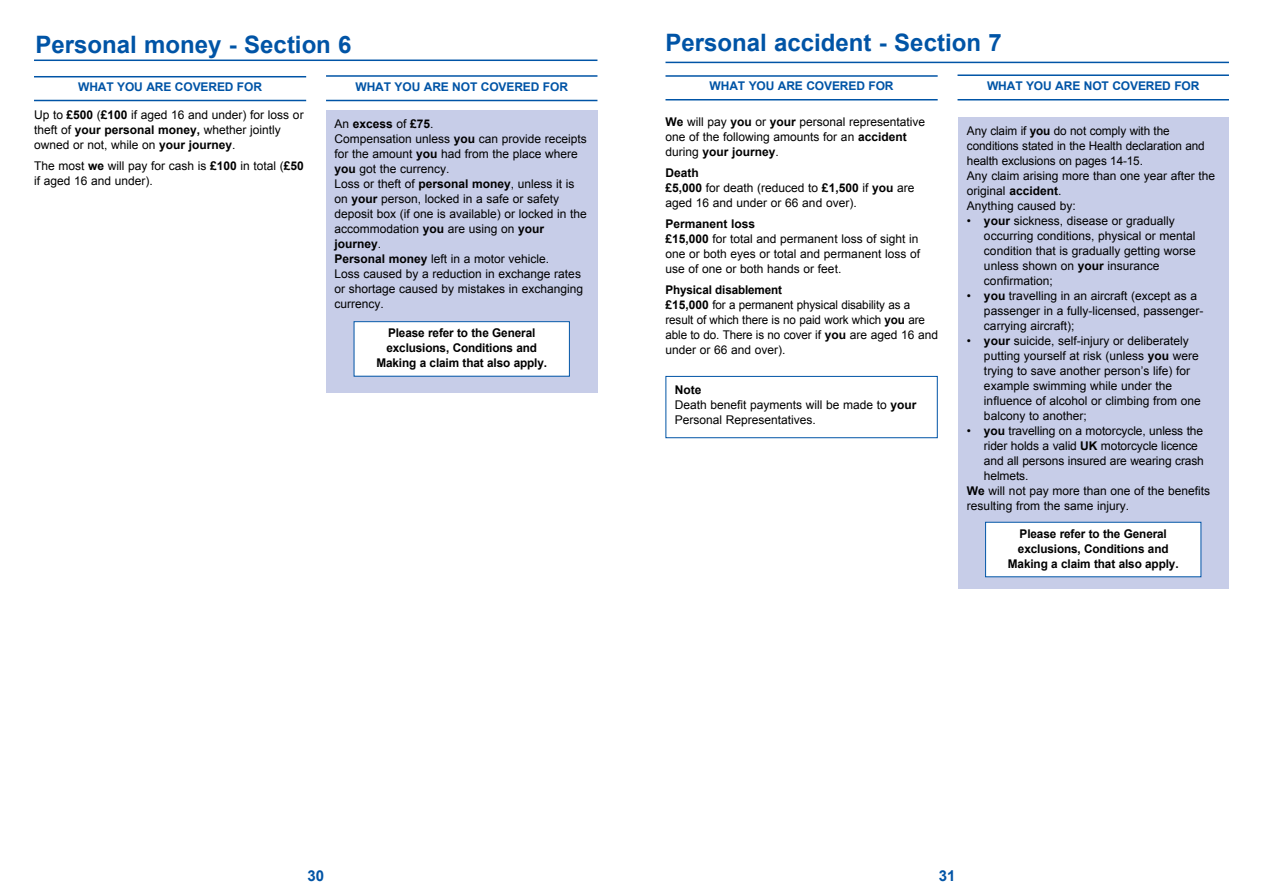
<style>
.page{position:relative;width:1263px;height:893px;background:#fff}
.page>*{position:absolute;margin:0;border:0;box-sizing:border-box;transform-origin:0 0}
.t1{font:700 24px "Arial";color:#0054a6}
.t2{font:700 15px "Arial";color:#0054a6}
.t3{font:12px/15px "Arial";color:#000}
.t4{font:700 12px/15px "Arial";letter-spacing:-.01em;color:#000;text-align:center}
.t5{font:700 12px "Arial";letter-spacing:-.01em;color:#0054a6}
.s1{font-weight:700}
</style>
<div class="page">
<div style="left:958px;top:117px;width:271px;height:471px;background:#c7cde8"></div>
<hr style="left:665px;top:62px;width:564px;height:1px;background:#0054a6">
<div style="left:665px;top:376px;width:273px;height:62px;border:1px solid #0054a6"></div>
<hr style="left:665px;top:99px;width:273px;height:1px;background:#0054a6">
<hr style="left:957px;top:99px;width:272px;height:1px;background:#0054a6">
<hr style="left:957px;top:74px;width:272px;height:2px;background:#0054a6">
<hr style="left:665px;top:75px;width:273px;height:2px;background:#0054a6">
<div style="left:985px;top:522px;width:216px;height:55px;background:#fff"></div>
<div style="left:326px;top:110px;width:271px;height:283px;background:#c7cde8"></div>
<hr style="left:34px;top:60px;width:563px;height:1px;background:#0054a6">
<hr style="left:34px;top:100px;width:272px;height:1px;background:#0054a6">
<hr style="left:326px;top:100px;width:271px;height:1px;background:#0054a6">
<hr style="left:326px;top:75px;width:271px;height:2px;background:#0054a6">
<hr style="left:34px;top:76px;width:272px;height:1px;background:#0054a6">
<div style="left:354px;top:322px;width:215px;height:54px;background:#fff"></div>
<div style="left:354px;top:321px;width:216px;height:56px;border:1px solid #0054a6"></div>
<h1 class="t1" style="left:36px;top:29px;width:318px">Personal money - Section 6</h1>
<p class="t5" style="left:78px;top:79px;width:185px">WHAT YOU ARE COVERED FOR</p>
<p class="t5" style="left:355px;top:79px;width:214px">WHAT YOU ARE NOT COVERED FOR</p>
<p class="t3" style="left:34px;top:107px;width:271px">Up to <span class="s1">£500</span> (<span class="s1">£100</span> if aged 16 and under) for loss or theft of <span class="s1">your personal money,</span> whether jointly owned or not, while on <span class="s1">your journey</span>.</p>
<p class="t3" style="left:34px;top:158px;width:271px">The most <span class="s1">we</span> will pay for cash is <span class="s1">£100</span> in total (<span class="s1">£50 </span>if aged 16 and under).</p>
<p class="t3" style="left:334px;top:116px;width:254px">An <span class="s1">excess</span> of <span class="s1">£75</span>.<br>Compensation unless <span class="s1">you</span> can provide receipts for the amount <span class="s1">you</span> had from the place where <span class="s1">you</span> got the currency.<br>Loss or theft of <span class="s1">personal money</span>, unless it is on <span class="s1">your</span> person, locked in a safe or safety deposit box (if one is available) or locked in the accommodation <span class="s1">you</span> are using on <span class="s1">your journey</span>.<br><span class="s1">Personal money</span> left in a motor vehicle.<br>Loss caused by a reduction in exchange rates or shortage caused by mistakes in exchanging currency.</p>
<p class="t4" style="left:376px;top:326px;width:172px">Please refer to the General exclusions, Conditions and<br>Making a claim that also apply.</p>
<h1 class="t1" style="left:665px;top:27px;width:338px">Personal accident - Section 7</h1>
<p class="t5" style="left:710px;top:78px;width:185px">WHAT YOU ARE COVERED FOR</p>
<p class="t5" style="left:987px;top:78px;width:214px">WHAT YOU ARE NOT COVERED FOR</p>
<p class="t3" style="left:665px;top:114px;width:261px"><span class="s1">We</span> will pay <span class="s1">you</span> or <span class="s1">your</span> personal representative one of the following amounts for an <span class="s1">accident </span>during <span class="s1">your journey</span>.</p>
<p class="t3" style="left:665px;top:165px;width:250px"><span class="s1">Death<br>£5,000</span> for death (reduced to <span class="s1">£1,500</span> if <span class="s1">you</span> are aged 16 and under or 66 and over).</p>
<p class="t3" style="left:665px;top:216px;width:256px"><span class="s1">Permanent loss<br>£15,000</span> for total and permanent loss of sight in one or both eyes or total and permanent loss of use of one or both hands or feet.</p>
<p class="t3" style="left:665px;top:282px;width:274px"><span class="s1">Physical disablement<br>£15,000</span> for a permanent physical disability as a result of which there is no paid work which <span class="s1">you</span> are able to do. There is no cover if <span class="s1">you</span> are aged 16 and under or 66 and over).</p>
<p class="t3" style="left:675px;top:382px;width:243px"><span class="s1">Note<br></span>Death benefit payments will be made to <span class="s1">your<br></span>Personal Representatives.</p>
<p class="t3" style="left:967px;top:123px;width:250px">Any claim if <span class="s1">you</span> do not comply with the conditions stated in the Health declaration and health exclusions on pages 14-15.<br>Any claim arising more than one year after the original <span class="s1">accident</span>.<br>Anything caused by:</p>
<p class="t3" style="left:984px;top:213px;width:213px;text-indent:-17px">• <span class="s1">your</span> sickness, disease or gradually occurring conditions, physical or mental condition that is gradually getting worse unless shown on <span class="s1">your</span> insurance confirmation;</p>
<p class="t3" style="left:984px;top:288px;width:221px;text-indent:-17px">• <span class="s1">you</span> travelling in an aircraft (except as a passenger in a fully-licensed, passenger&shy;carrying aircraft);</p>
<p class="t3" style="left:984px;top:333px;width:218px;text-indent:-17px">• <span class="s1">your</span> suicide, self-injury or deliberately putting yourself at risk (unless <span class="s1">you</span> were trying to save another person’s life) for example swimming while under the influence of alcohol or climbing from one balcony to another;</p>
<p class="t3" style="left:967px;top:423px;width:238px">• <span class="s1">you</span> travelling on a motorcycle, unless the</p>
<p class="t3" style="left:984px;top:438px;width:215px">rider holds a valid <span class="s1">UK</span> motorcycle licence</p>
<p class="t3" style="left:984px;top:453px;width:221px">and all persons insured are wearing crash</p>
<p class="t3" style="left:984px;top:468px;width:46px">helmets.</p>
<p class="t3" style="left:967px;top:483px;width:245px"><span class="s1">We</span> will not pay more than one of the benefits</p>
<p class="t3" style="left:967px;top:498px;width:164px">resulting from the same injury.</p>
<p class="t4" style="left:1008px;top:526px;width:172px">Please refer to the General exclusions, Conditions and<br>Making a claim that also apply.</p>
<p class="t2" style="left:307px;top:866px;width:18px">30</p>
<p class="t2" style="left:939px;top:866px;width:18px">31</p>
</div>
